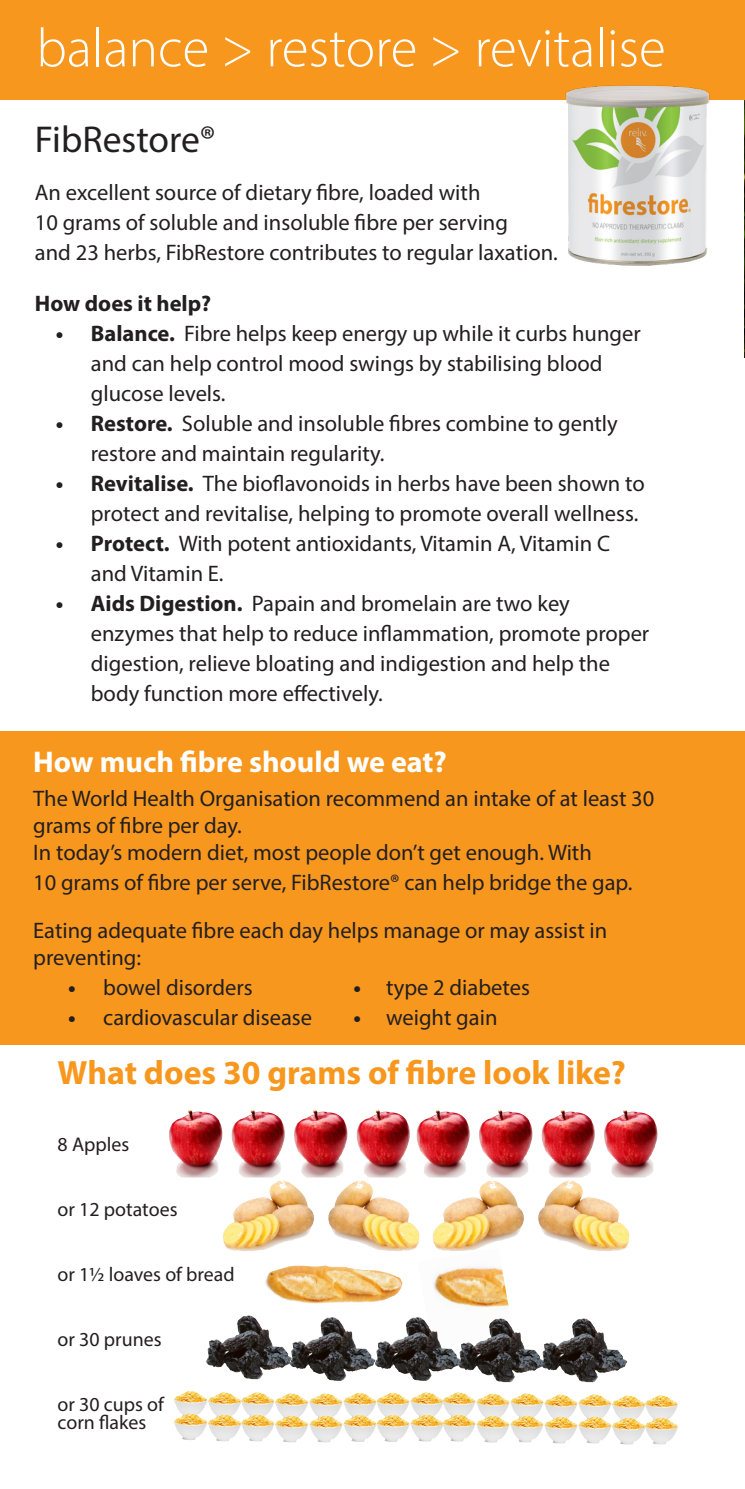
<style>
.page{position:relative;width:745px;height:1489px;background:#fff}
.page>*{position:absolute;margin:0;border:0;box-sizing:border-box;transform-origin:0 0}
.t1{font:300 55px "Myriad Pro";color:#fff}
.t2{font:37.5px "Myriad Pro";color:#231f20}
.t3{font:700 33.75px "Myriad Pro";color:#f8971d}
.t4{font:700 30px "Myriad Pro";color:#fff}
.t5{font:22.5px/30px "Myriad Pro";color:#231f20}
.t6{font:700 22.5px "Myriad Pro";color:#231f20}
.t7{font:20px "Myriad Pro";color:#231f20}
.s1{font-weight:700}
</style>
<div class="page">
<img style="left:744px;top:0;width:1px;height:357px">
<div style="left:0;top:0;width:744px;height:99px;background:#f8971d"></div>
<div style="left:0;top:731px;width:744px;height:314px;background:#f8971d"></div>
<img style="left:433px;top:1266px;width:76px;height:43px">
<img style="left:223px;top:1180px;width:91px;height:71px">
<img style="left:169px;top:1110px;width:54px;height:67px">
<img style="left:265px;top:1265px;width:137px;height:38px">
<img style="left:206px;top:1315px;width:82px;height:64px">
<img style="left:231px;top:1110px;width:54px;height:67px">
<img style="left:294px;top:1110px;width:54px;height:67px">
<img style="left:356px;top:1110px;width:54px;height:67px">
<img style="left:416px;top:1110px;width:54px;height:67px">
<img style="left:479px;top:1110px;width:53px;height:67px">
<img style="left:541px;top:1110px;width:54px;height:67px">
<img style="left:604px;top:1110px;width:53px;height:67px">
<img style="left:328px;top:1180px;width:92px;height:71px">
<img style="left:433px;top:1180px;width:91px;height:71px">
<img style="left:538px;top:1180px;width:92px;height:71px">
<img style="left:288px;top:1317px;width:85px;height:63px">
<img style="left:373px;top:1317px;width:83px;height:63px">
<img style="left:456px;top:1318px;width:83px;height:64px">
<img style="left:539px;top:1318px;width:88px;height:64px">
<img style="left:174px;top:1391px;width:267px;height:22px">
<img style="left:441px;top:1392px;width:102px;height:22px">
<img style="left:174px;top:1412px;width:34px;height:27px">
<img style="left:207px;top:1413px;width:234px;height:29px">
<img style="left:441px;top:1413px;width:34px;height:28px">
<img style="left:475px;top:1414px;width:136px;height:29px">
<img style="left:543px;top:1394px;width:135px;height:28px">
<img style="left:611px;top:1416px;width:67px;height:28px">
<img style="left:559px;top:85px;width:157px;height:181px">
<p class="t1" style="left:36px;top:15px;width:630px">balance &gt; restore &gt; revitalise</p>
<p class="t2" style="left:35px;top:116px;width:182px">FibRestore®</p>
<p class="t5" style="left:35px;top:177px;width:447px">An excellent source of dietary fibre, loaded with</p>
<p class="t5" style="left:35px;top:207px;width:474px">10 grams of soluble and insoluble fibre per serving</p>
<p class="t5" style="left:35px;top:237px;width:524px">and 23 herbs, FibRestore contributes to regular laxation.</p>
<p class="t6" style="left:35px;top:288px;width:178px">How does it help?</p>
<p class="t5" style="left:91px;top:318px;width:551px;text-indent:-35px"><span class="s1">• Balance.</span> Fibre helps keep energy up while it curbs hunger and can help control mood swings by stabilising blood glucose levels.</p>
<p class="t5" style="left:91px;top:408px;width:528px;text-indent:-35px"><span class="s1">• Restore.</span> Soluble and insoluble fibres combine to gently restore and maintain regularity.</p>
<p class="t5" style="left:56px;top:468px;width:590px;text-align:right"><span class="s1">• Revitalise.</span> The bioflavonoids in herbs have been shown to protect and revitalise, helping to promote overall wellness.</p>
<p class="t5" style="left:91px;top:528px;width:520px;text-indent:-35px"><span class="s1">• Protect.</span> With potent antioxidants, Vitamin A, Vitamin C and Vitamin E.</p>
<p class="t5" style="left:91px;top:588px;width:559px;text-indent:-35px"><span class="s1">• Aids Digestion.</span> Papain and bromelain are two key enzymes that help to reduce inflammation, promote proper digestion, relieve bloating and indigestion and help the body function more effectively.</p>
<p class="t4" style="left:33px;top:742px;width:415px">How much fibre should we eat?</p>
<p class="t5" style="left:33px;top:784px;width:622px;line-height:27px">The World Health Organisation recommend an intake of at least 30 grams of fibre per day.</p>
<p class="t5" style="left:33px;top:837px;width:560px">In today’s modern diet, most people don’t get enough. With</p>
<p class="t5" style="left:33px;top:867px;width:600px">10 grams of fibre per serve, FibRestore® can help bridge the gap.</p>
<p class="t5" style="left:33px;top:916px;width:575px;line-height:27px">Eating adequate fibre each day helps manage or may assist in preventing:</p>
<p class="t5" style="left:68px;top:972px;width:186px"><span class="s1">•</span> bowel disorders</p>
<p class="t5" style="left:353px;top:972px;width:178px"><span class="s1">•</span> type 2 diabetes</p>
<p class="t5" style="left:68px;top:1002px;width:245px"><span class="s1">•</span> cardiovascular disease</p>
<p class="t5" style="left:353px;top:1002px;width:145px"><span class="s1">•</span> weight gain</p>
<p class="t3" style="left:58px;top:1050px;width:569px">What does 30 grams of fibre look like?</p>
<p class="t7" style="left:58px;top:1132px;width:73px">8 Apples</p>
<p class="t7" style="left:58px;top:1197px;width:121px">or 12 potatoes</p>
<p class="t7" style="left:58px;top:1262px;width:178px">or 1½ loaves of bread</p>
<p class="t7" style="left:58px;top:1327px;width:105px">or 30 prunes</p>
<p class="t7" style="left:58px;top:1392px;width:108px">or 30 cups of</p>
<p class="t7" style="left:58px;top:1409px;width:90px">corn flakes</p>
</div>
